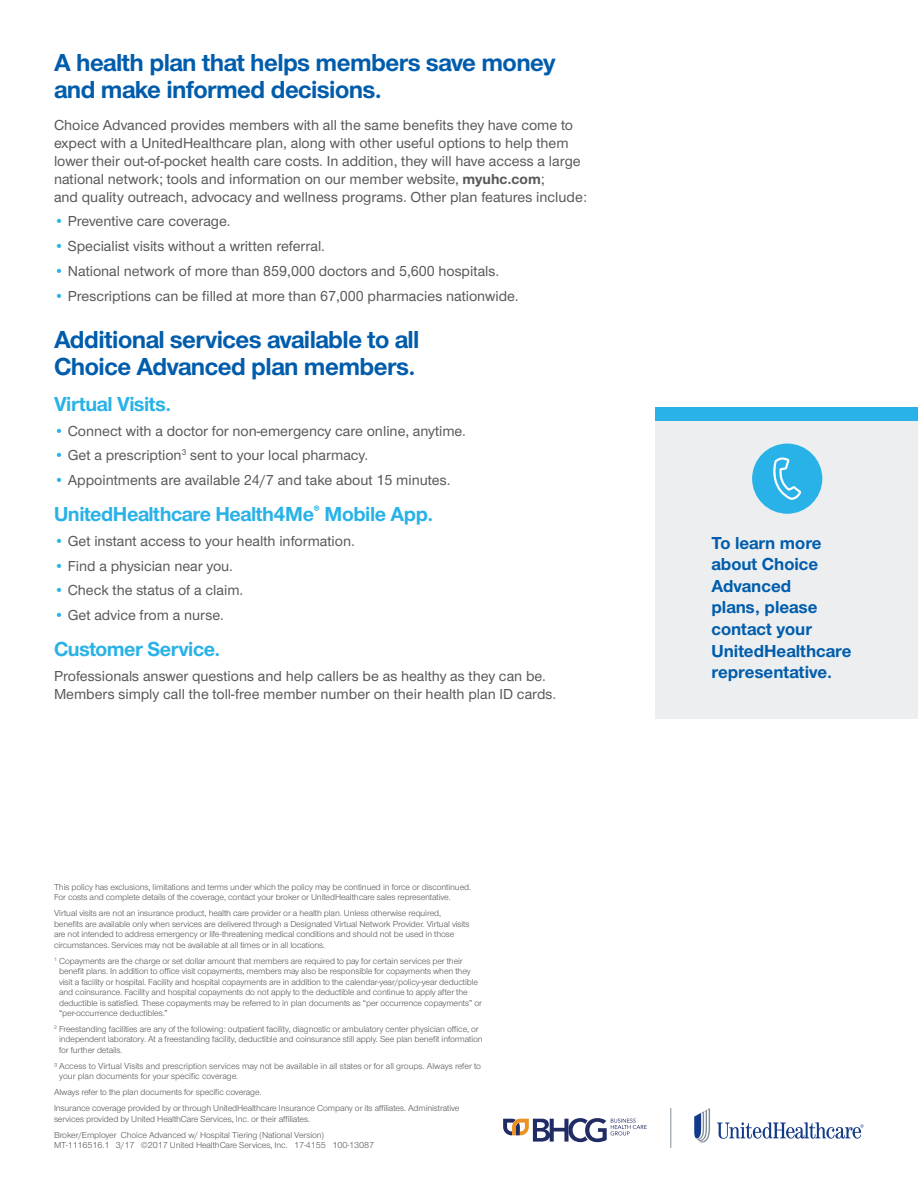
<style>
.page{position:relative;width:918px;height:1188px;background:#fff}
.page>*{position:absolute;margin:0;border:0;box-sizing:border-box;transform-origin:0 0}
.headline{font:700 25.5px/27px "UHC Sans";letter-spacing:-.02em;color:#015dac}
.copy{font:700 25.5px/27px "UHC Sans";letter-spacing:-.02em;color:#015dac}
.subhead{font:700 21px "UHC Sans";letter-spacing:-.02em;color:#29b2e7}
.copy-2{font:700 18px/21.6px "UHC Sans";color:#015dac}
.headline-2{font:500 15px/18px "UHC Sans";color:#57585a}
.copy-3{font:500 15px/18px "UHC Sans";color:#57585a}
.t1{font:9px/10.5px "UHC Sans";letter-spacing:-.01em;color:#57585a}
.s1{font-weight:700}
.s2{color:#29b2e7}
</style>
<div class="page">
<div style="left:656px;top:421px;width:262px;height:298px;background:#eceeef"></div>
<div style="left:752px;top:444px;width:70px;height:70px;background:#29b2e7;border-radius:50%"></div>
<svg style="left:773px;top:457px;width:28px;height:43px"></svg>
<div style="left:656px;top:407px;width:262px;height:14px;background:#29b2e7"></div>
<svg style="left:503px;top:1118px;width:144px;height:24px"></svg>
<hr style="left:670px;top:1108px;width:1px;height:40px;background:#828e98">
<svg style="left:717px;top:1122px;width:147px;height:17px"></svg>
<svg style="left:694px;top:1108px;width:16px;height:35px"></svg>
<p class="headline" style="left:54px;top:48px;width:503px">A health plan that helps members save money and make informed decisions.</p>
<p class="headline-2" style="left:54px;top:115px;width:535px">Choice Advanced provides members with all the same benefits they have come to expect with a UnitedHealthcare plan, along with other useful options to help them lower their out-of-pocket health care costs. In addition, they will have access a large national network; tools and information on our member website, <span class="s1">myuhc.com</span>;<br>and quality outreach, advocacy and wellness programs. Other plan features include:</p>
<p class="headline-2" style="left:54px;top:212px;width:178px"><span class="s2">•</span> Preventive care coverage.</p>
<p class="headline-2" style="left:54px;top:236px;width:273px"><span class="s2">•</span> Specialist visits without a written referral.</p>
<p class="headline-2" style="left:54px;top:261px;width:447px"><span class="s2">•</span> National network of more than 859,000 doctors and 5,600 hospitals.</p>
<p class="headline-2" style="left:54px;top:286px;width:466px"><span class="s2">•</span> Prescriptions can be filled at more than 67,000 pharmacies nationwide.</p>
<p class="copy" style="left:54px;top:325px;width:367px">Additional services available to all<br>Choice Advanced plan members.</p>
<p class="subhead" style="left:54px;top:390px;width:119px">Virtual Visits.</p>
<p class="copy-3" style="left:54px;top:421px;width:414px"><span class="s2">•</span> Connect with a doctor for non-emergency care online, anytime.</p>
<p class="copy-3" style="left:54px;top:446px;width:316px"><span class="s2">•</span> Get a prescription<sup>3</sup> sent to your local pharmacy.</p>
<p class="copy-3" style="left:54px;top:470px;width:398px"><span class="s2">•</span> Appointments are available 24/7 and take about 15 minutes.</p>
<p class="subhead" style="left:54px;top:500px;width:381px">UnitedHealthcare Health4Me<sup>®</sup> Mobile App.</p>
<p class="copy-3" style="left:54px;top:531px;width:302px"><span class="s2">•</span> Get instant access to your health information.</p>
<p class="copy-3" style="left:54px;top:556px;width:180px"><span class="s2">•</span> Find a physician near you.</p>
<p class="copy-3" style="left:54px;top:581px;width:191px"><span class="s2">•</span> Check the status of a claim.</p>
<p class="copy-3" style="left:54px;top:605px;width:171px"><span class="s2">•</span> Get advice from a nurse.</p>
<p class="subhead" style="left:54px;top:635px;width:168px">Customer Service.</p>
<p class="copy-3" style="left:54px;top:666px;width:504px">Professionals answer questions and help callers be as healthy as they can be.<br>Members simply call the toll-free member number on their health plan ID cards.</p>
<p class="t1" style="left:54px;top:881px;width:419px">This policy has exclusions, limitations and terms under which the policy may be continued in force or discontinued.<br>For costs and complete details of the coverage, contact your broker or UnitedHealthcare sales representative.</p>
<p class="t1" style="left:54px;top:908px;width:417px">Virtual visits are not an insurance product, health care provider or a health plan. Unless otherwise required, benefits are available only when services are delivered through a Designated Virtual Network Provider. Virtual visits are not intended to address emergency or life-threatening medical conditions and should not be used in those circumstances. Services may not be available at all times or in all locations.</p>
<p class="t1" style="left:59px;top:955px;width:424px;text-indent:-5px"><sup>1</sup> Copayments are the charge or set dollar amount that members are required to pay for certain services per their benefit plans. In addition to office visit copayments, members may also be responsible for copayments when they visit a facility or hospital. Facility and hospital copayments are in addition to the calendar-year/policy-year deductible and coinsurance. Facility and hospital copayments do not apply to the deductible and continue to apply after the deductible is satisfied. These copayments may be referred to in plan documents as “per occurrence copayments” or “per-occurrence deductibles.”</p>
<p class="t1" style="left:59px;top:1023px;width:425px;text-indent:-5px"><sup>2</sup> Freestanding facilities are any of the following: outpatient facility, diagnostic or ambulatory center physician office, or independent laboratory. At a freestanding facility, deductible and coinsurance still apply. See plan benefit information for further details.</p>
<p class="t1" style="left:59px;top:1060px;width:423px;text-indent:-5px">³ Access to Virtual Visits and prescription services may not be available in all states or for all groups. Always refer to your plan documents for your specific coverage.</p>
<p class="t1" style="left:54px;top:1087px;width:209px">Always refer to the plan documents for specific coverage.</p>
<p class="t1" style="left:54px;top:1103px;width:407px">Insurance coverage provided by or through UnitedHealthcare Insurance Company or its affiliates. Administrative services provided by United HealthCare Services, Inc. or their affiliates.</p>
<p class="t1" style="left:54px;top:1129px;width:272px">Broker/Employer Choice Advanced w/ Hospital Tiering (National Version)</p>
<p class="t1" style="left:54px;top:1140px;width:322px">MT-1116516.1 3/17 ©2017 United HealthCare Services, Inc. 17-4155 100-13087</p>
<p class="copy-2" style="left:711px;top:531px;width:142px">To learn more about Choice<br>Advanced<br>plans, please contact your<br>UnitedHealthcare representative.</p>
</div>
